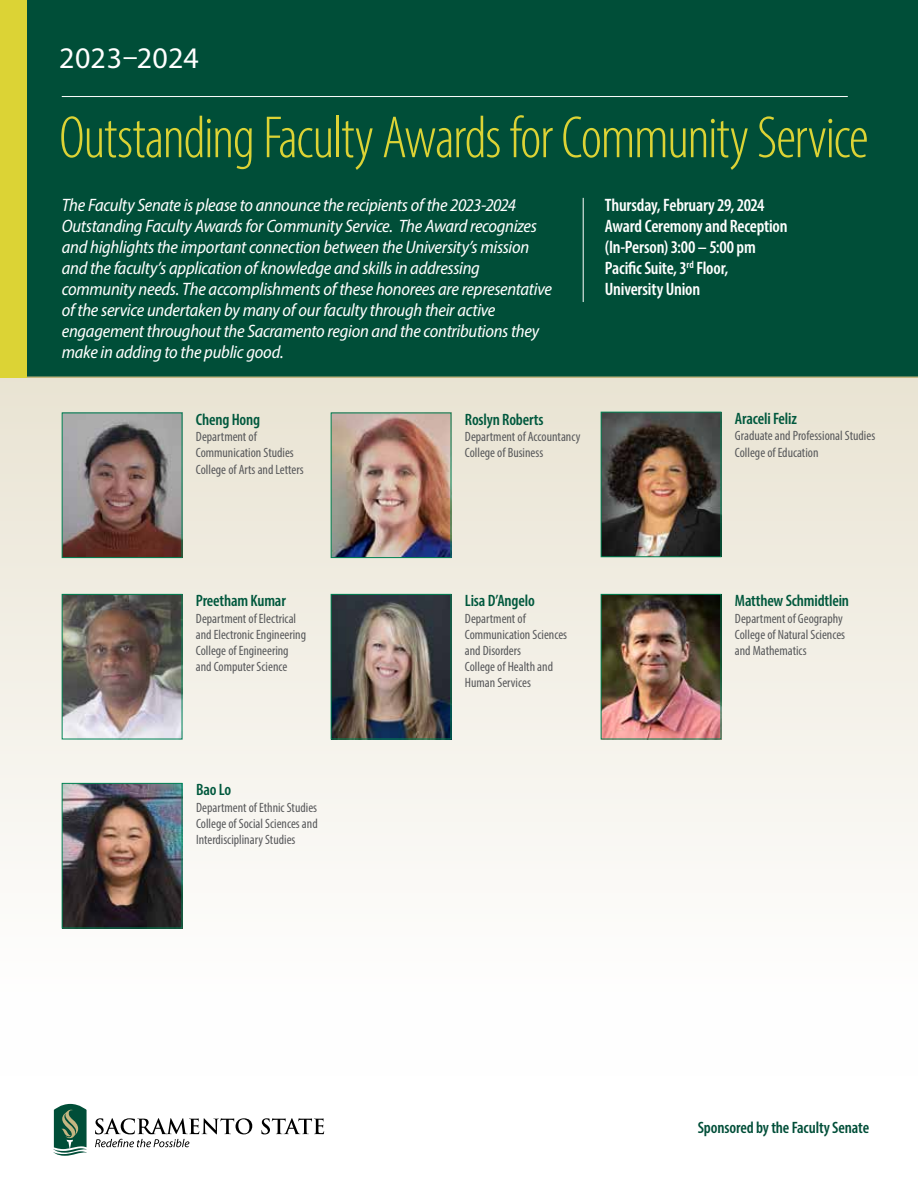
<style>
.page{position:relative;width:918px;height:1188px;background:#fff}
.page>*{position:absolute;margin:0;border:0;box-sizing:border-box;transform-origin:0 0}
.t1{font:300 condensed 60px "Myriad Pro";letter-spacing:-.025em;color:#dcd335}
.t2{font:30px "Myriad Pro";letter-spacing:.01em;color:#fff}
.t3{font:italic semi-condensed 18px/21px "Myriad Pro";letter-spacing:-.015em;color:#fff}
.t4{font:600 condensed 18px/21px "Myriad Pro";letter-spacing:-.01em;color:#fff}
.t5{font:600 condensed 16.5px "Myriad Pro";letter-spacing:-.01em;color:#00583d}
.t6{font:600 condensed 16.5px "Myriad Pro";letter-spacing:-.005em;color:#004e38}
.t7{font:condensed 13.5px/16.2px "Myriad Pro";color:#58595b}
</style>
<div class="page">
<div style="left:0;top:315px;width:918px;height:761px;background:linear-gradient(to bottom,#e5e0ce,#fff)"></div>
<svg style="left:95px;top:1118px;width:229px;height:29px"></svg>
<svg style="left:53px;top:1104px;width:34px;height:52px;background:#457a64"></svg>
<div style="left:27px;top:0;width:891px;height:378px;background:#004e38"></div>
<hr style="left:583px;top:198px;width:1px;height:104px;background:#fff">
<hr style="left:62px;top:96px;width:786px;height:1px;background:#fff">
<div style="left:0;top:0;width:27px;height:378px;background:#dcd335"></div>
<img style="left:64px;top:415px;width:116px;height:141px">
<div style="left:62px;top:413px;width:120px;height:145px;border:1px solid #008453"></div>
<img style="left:333px;top:415px;width:116px;height:141px">
<div style="left:331px;top:413px;width:120px;height:145px;border:1px solid #008453"></div>
<img style="left:64px;top:596px;width:116px;height:141px">
<div style="left:62px;top:594px;width:120px;height:145px;border:1px solid #008453"></div>
<img style="left:333px;top:596px;width:116px;height:141px">
<div style="left:331px;top:594px;width:120px;height:145px;border:1px solid #008453"></div>
<img style="left:64px;top:785px;width:116px;height:141px">
<div style="left:62px;top:783px;width:120px;height:145px;border:1px solid #008453"></div>
<img style="left:603px;top:414px;width:116px;height:141px">
<div style="left:601px;top:412px;width:120px;height:145px;border:1px solid #008453"></div>
<img style="left:603px;top:596px;width:116px;height:141px">
<div style="left:601px;top:594px;width:120px;height:145px;border:1px solid #008453"></div>
<h2 class="t2" style="left:59px;top:39px;width:141px">2023–2024</h2>
<h1 class="t1" style="left:59px;top:102px;width:811px">Outstanding Faculty Awards for Community Service</h1>
<p class="t3" style="left:62px;top:195px;width:492px">The Faculty Senate is please to announce the recipients of the 2023-2024<br>Outstanding Faculty Awards for Community Service. The Award recognizes and highlights the important connection between the University’s mission and the faculty’s application of knowledge and skills in addressing community needs. The accomplishments of these honorees are representative of the service undertaken by many of our faculty through their active engagement throughout the Sacramento region and the contributions they make in adding to the public good.</p>
<p class="t5" style="left:196px;top:409px;width:66px">Cheng Hong</p>
<p class="t7" style="left:196px;top:428px;width:109px">Department of<br>Communication Studies<br>College of Arts and Letters</p>
<p class="t5" style="left:465px;top:409px;width:80px">Roslyn Roberts</p>
<p class="t7" style="left:465px;top:428px;width:117px">Department of Accountancy<br>College of Business</p>
<p class="t4" style="left:605px;top:195px;width:184px">Thursday, February 29, 2024<br>Award Ceremony and Reception (In-Person) 3:00 – 5:00 pm<br>Pacific Suite, 3<sup>rd</sup> Floor,<br>University Union</p>
<p class="t5" style="left:735px;top:408px;width:64px">Araceli Feliz</p>
<p class="t7" style="left:735px;top:428px;width:142px">Graduate and Professional Studies<br>College of Education</p>
<p class="t5" style="left:196px;top:591px;width:91px">Preetham Kumar</p>
<p class="t7" style="left:196px;top:610px;width:112px">Department of Electrical and Electronic Engineering<br>College of Engineering and Computer Science</p>
<p class="t5" style="left:196px;top:780px;width:37px">Bao Lo</p>
<p class="t7" style="left:196px;top:799px;width:123px;text-align:justify">Department of Ethnic Studies College of Social Sciences and Interdisciplinary Studies</p>
<p class="t5" style="left:465px;top:591px;width:71px">Lisa D’Angelo</p>
<p class="t7" style="left:465px;top:610px;width:104px">Department of<br>Communication Sciences and Disorders<br>College of Health and<br>Human Services</p>
<p class="t5" style="left:735px;top:591px;width:116px">Matthew Schmidtlein</p>
<p class="t7" style="left:735px;top:610px;width:112px">Department of Geography<br>College of Natural Sciences and Mathematics</p>
<p class="t6" style="left:698px;top:1118px;width:173px">Sponsored by the Faculty Senate</p>
</div>
